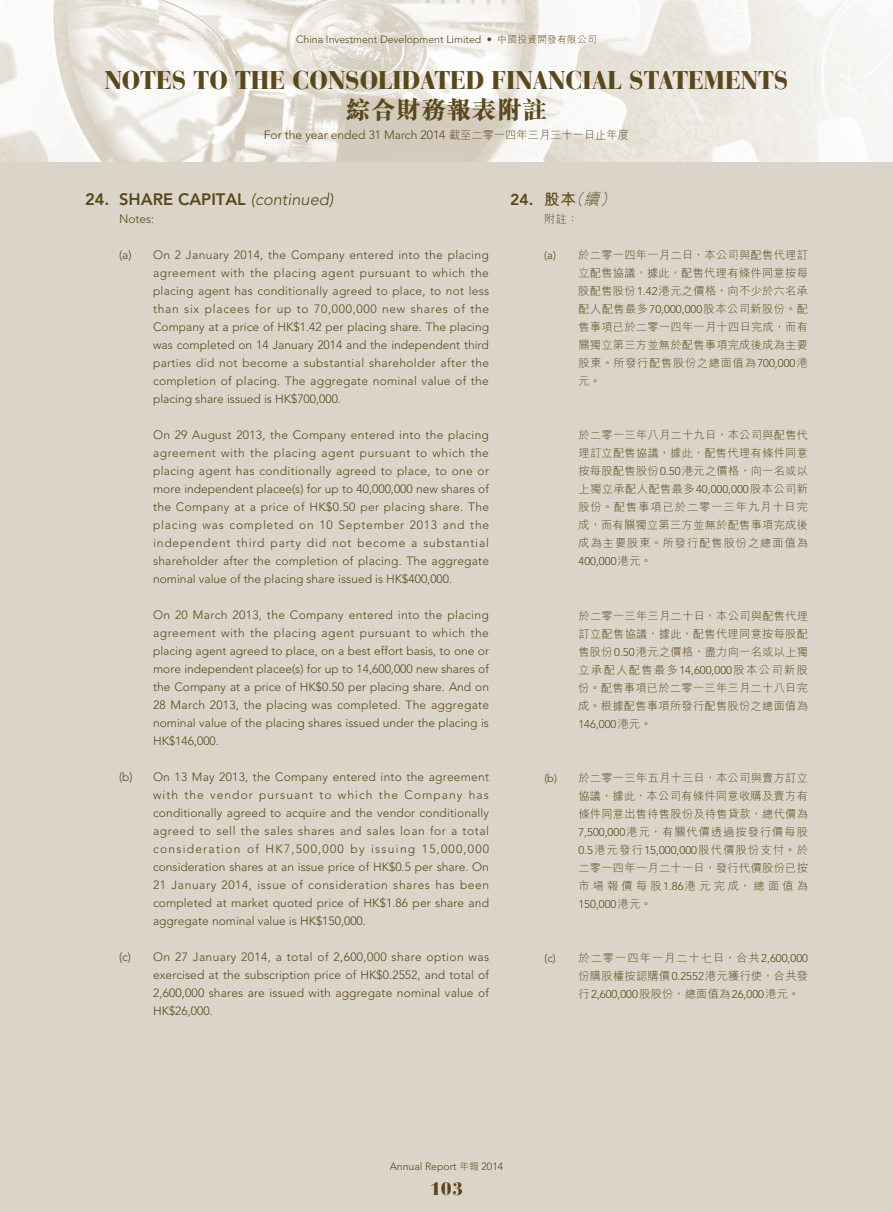
<style>
.page{position:relative;width:893px;height:1212px;background:#dbd4c8}
.page>*{position:absolute;margin:0;border:0;box-sizing:border-box;transform-origin:0 0}
.t1{font:900 25.5px "Bauer Bodoni Std";color:#5a471a;scale:.93 1}
.t2{font:800 24.75px "M Sung HK";letter-spacing:.02em;color:#5a471a}
.t3{font:900 18px "Bauer Bodoni Std";color:#5a471a}
.t4{font:800 16.5px "Avenir LT Std";color:#5a471a}
.t5{font:italic 300 16.5px "Avenir LT Std";color:#5a471a}
.t6{font:800 15.75px "Avenir LT Std";color:#5a471a}
.t7{font:300 12px/18px "Avenir LT Std";color:#5a471a;text-align:justify}
.t8{font:300 11.25px/18px "M Hei HK";letter-spacing:.025em;color:#5a471a;text-align:justify}
.t9{font:300 11.25px "Avenir LT Std";color:#5a471a}
.t10{font:300 10.5px "Avenir LT Std";color:#5a471a}
.s1{font-family:"M Hei HK";font-size:9.75px}
.s2{font-family:"M Hei HK";font-size:11.25px}
.s3{font-family:"M Hei HK";font-weight:700}
.s4{font-family:"M Hei HK";font-weight:300;font-style:italic}
.s5{font-family:"Avenir LT Std"}
.s6{font-family:"M Hei HK"}
</style>
<div class="page">
<img style="left:0;top:0;width:893px;height:162px">
<p class="t10" style="left:296px;top:33px;width:302px">China Investment Development Limited • <span class="s1">中國投資開發有限公司</span></p>
<h1 class="t1" style="left:105px;top:65px;width:736px">NOTES TO THE CONSOLIDATED FINANCIAL STATEMENTS</h1>
<h2 class="t2" style="left:346px;top:97px;width:203px">綜合財務報表附註</h2>
<p class="t7" style="left:264px;top:126px;width:367px">For the year ended 31 March 2014 <span class="s2">截至二零一四年三月三十一日止年度</span></p>
<h3 class="t4" style="left:85px;top:190px;width:36px">24. SHARE</h3>
<h3 class="t4" style="left:178px;top:190px;width:11px">CAPITAL</h3>
<h3 class="t5" style="left:251px;top:190px;width:84px">(continued)</h3>
<p class="t7" style="left:119px;top:210px;width:37px">Notes:</p>
<p class="t7" style="left:153px;top:246px;width:338px;text-indent:-34px">(a) On 2 January 2014, the Company entered into the placing agreement with the placing agent pursuant to which the placing agent has conditionally agreed to place, to not less than six placees for up to 70,000,000 new shares of the Company at a price of HK$1.42 per placing share. The placing was completed on 14 January 2014 and the independent third parties did not become a substantial shareholder after the completion of placing. The aggregate nominal value of the placing share issued is HK$700,000.</p>
<p class="t7" style="left:153px;top:426px;width:338px">On 29 August 2013, the Company entered into the placing agreement with the placing agent pursuant to which the placing agent has conditionally agreed to place, to one or more independent placee(s) for up to 40,000,000 new shares of the Company at a price of HK$0.50 per placing share. The placing was completed on 10 September 2013 and the independent third party did not become a substantial shareholder after the completion of placing. The aggregate nominal value of the placing share issued is HK$400,000.</p>
<p class="t7" style="left:153px;top:606px;width:338px">On 20 March 2013, the Company entered into the placing agreement with the placing agent pursuant to which the placing agent agreed to place, on a best effort basis, to one or more independent placee(s) for up to 14,600,000 new shares of the Company at a price of HK$0.50 per placing share. And on 28 March 2013, the placing was completed. The aggregate nominal value of the placing shares issued under the placing is HK$146,000.</p>
<p class="t7" style="left:153px;top:768px;width:338px;text-indent:-34px">(b) On 13 May 2013, the Company entered into the agreement with the vendor pursuant to which the Company has conditionally agreed to acquire and the vendor conditionally agreed to sell the sales shares and sales loan for a total consideration of HK7,500,000 by issuing 15,000,000 consideration shares at an issue price of HK$0.5 per share. On 21 January 2014, issue of consideration shares has been completed at market quoted price of HK$1.86 per share and aggregate nominal value is HK$150,000.</p>
<p class="t7" style="left:153px;top:948px;width:338px;text-indent:-34px">(c) On 27 January 2014, a total of 2,600,000 share option was exercised at the subscription price of HK$0.2552, and total of 2,600,000 shares are issued with aggregate nominal value of HK$26,000.</p>
<h3 class="t6" style="left:510px;top:191px;width:110px">24. <span class="s3">股本</span><span class="s4">（續）</span></h3>
<p class="t8" style="left:544px;top:210px;width:35px">附註：</p>
<p class="t8" style="left:578px;top:246px;width:231px;text-indent:-34px"><span class="s5">(a)</span> 於二零一四年一月二日，本公司與配售代理訂立配售協議，據此，配售代理有條件同意按每股配售股份<span class="s5">1.42</span>港元之價格，向不少於六名承配人配售最多<span class="s5">70,000,000</span>股本公司新股份。配售事項已於二零一四年一月十四日完成，而有關獨立第三方並無於配售事項完成後成為主要股東。所發行配售股份之總面值為<span class="s5">700,000</span>港元。</p>
<p class="t8" style="left:578px;top:426px;width:231px">於二零一三年八月二十九日，本公司與配售代理訂立配售協議，據此，配售代理有條件同意按每股配售股份<span class="s5">0.50</span>港元之價格，向一名或以上獨立承配人配售最多<span class="s5">40,000,000</span>股本公司新股份。配售事項已於二零一三年九月十日完成，而有關獨立第三方並無於配售事項完成後成為主要股東。所發行配售股份之總面值為</p>
<p class="t9" style="left:578px;top:555px;width:75px">400,000<span class="s6">港元。</span></p>
<p class="t8" style="left:578px;top:606px;width:231px">於二零一三年三月二十日，本公司與配售代理訂立配售協議，據此，配售代理同意按每股配售股份<span class="s5">0.50</span>港元之價格，盡力向一名或以上獨立承配人配售最多<span class="s5">14,600,000</span>股本公司新股份。配售事項已於二零一三年三月二十八日完成。根據配售事項所發行配售股份之總面值為</p>
<p class="t9" style="left:578px;top:717px;width:75px">146,000<span class="s6">港元。</span></p>
<p class="t8" style="left:578px;top:768px;width:231px;text-indent:-34px"><span class="s5">(b)</span> 於二零一三年五月十三日，本公司與賣方訂立協議，據此，本公司有條件同意收購及賣方有條件同意出售待售股份及待售貸款，總代價為<span class="s5">7,500,000</span>港元，有關代價透過按發行價每股</p>
<p class="t9" style="left:578px;top:843px;width:231px">0.5<span class="s6">港元發行</span>15,000,000<span class="s6">股代價股份支付。於</span></p>
<p class="t8" style="left:578px;top:858px;width:231px">二零一四年一月二十一日，發行代價股份已按市場報價每股<span class="s5">1.86</span>港元完成，總面值為</p>
<p class="t9" style="left:578px;top:897px;width:75px">150,000<span class="s6">港元。</span></p>
<p class="t8" style="left:544px;top:948px;width:265px;text-align:right"><span class="s5">(c)</span> 於二零一四年一月二十七日，合共<span class="s5">2,600,000</span>份購股權按認購價<span class="s5">0.2552</span>港元獲行使，合共發</p>
<p class="t9" style="left:578px;top:987px;width:222px"><span class="s6">行</span>2,600,000<span class="s6">股股份，總面值為</span>26,000<span class="s6">港元。</span></p>
<p class="t10" style="left:390px;top:1160px;width:115px">Annual Report <span class="s1">年報</span> 2014</p>
<h3 class="t3" style="left:430px;top:1177px;width:35px">103</h3>
</div>
